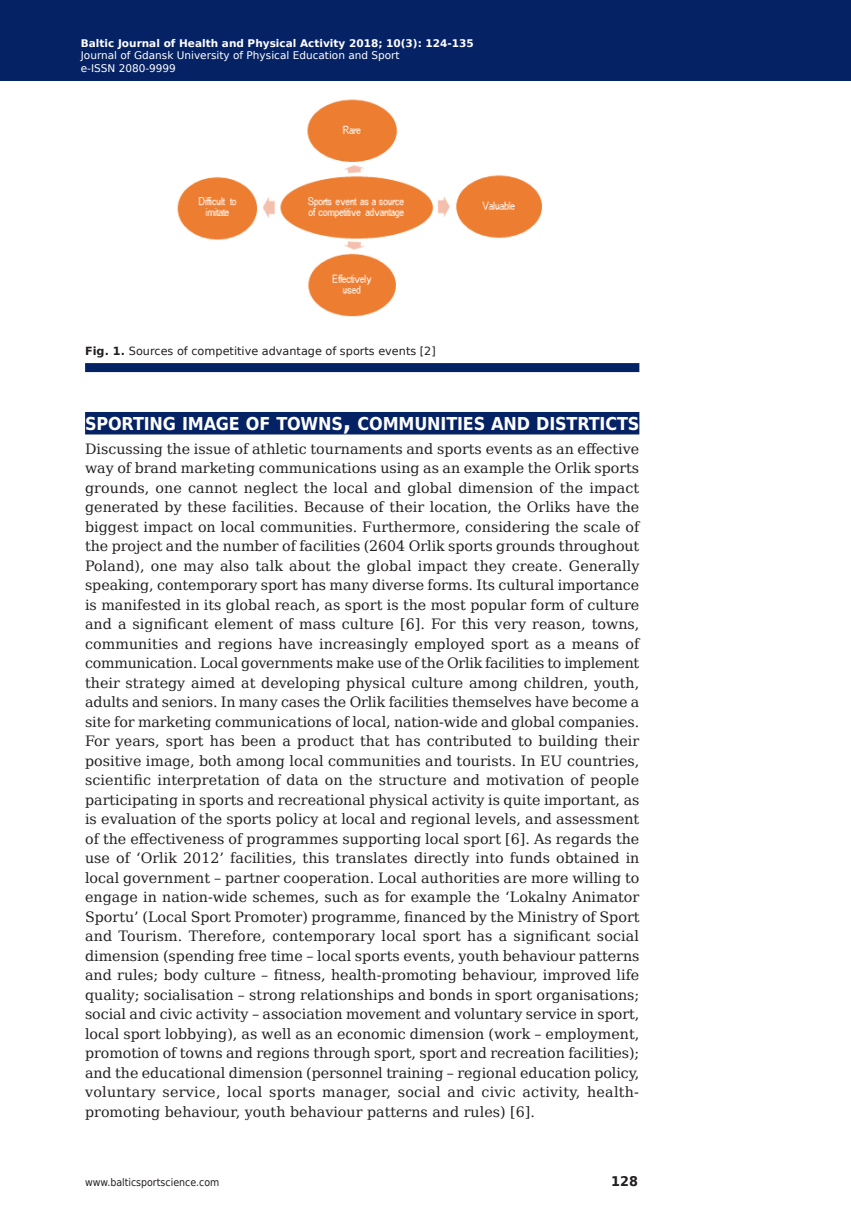
<style>
.page{position:relative;width:851px;height:1212px;background:#fff}
.page>*{position:absolute;margin:0;border:0;box-sizing:border-box;transform-origin:0 0}
.Body_Text{font:700 17.85px "DejaVu Sans Condensed";letter-spacing:-.01em;color:#fff}
.Body_Text-2{font:14.25px/19.5px "DejaVu Serif";color:#231f20;text-align:justify}
.t1{font:700 13.35px "DejaVu Sans";color:#231f20;scale:.96 1}
.Figure{font:11.25px "DejaVu Sans";color:#231f20}
.t2{font:10.5px/12.6px "DejaVu Sans";color:#fff}
.t3{font:700 10.5px "DejaVu Sans";color:#fff}
.t4{font:10.5px "DejaVu Sans Condensed";color:#231f20}
.s1{font-weight:700}
.s2{font-size:25.5px}
</style>
<div class="page">
<div style="left:0;top:0;width:850px;height:80px;background:#052265"></div>
<div style="left:85px;top:363px;width:554px;height:9px;background:#052265"></div>
<div style="left:85px;top:412px;width:554px;height:22px;background:#052265"></div>
<img style="left:177px;top:99px;width:365px;height:218px">
<p class="t3" style="left:86px;top:34px;width:358px">Baltic Journal of Health and Physical Activity 2014; 1(1): 1-4</p>
<p class="t2" style="left:86px;top:48px;width:320px">Journal of Gdansk University of Physical Education and Sport e-I SN 2080-</p>
<p class="t3" style="left:81px;top:34px;width:394px">Baltic Journal of Health and Physical Activity 2018; 10(3): 124-135</p>
<p class="t2" style="left:81px;top:49px;width:320px">Journal of Gdansk University of Physical Education and Sport</p>
<p class="t2" style="left:81px;top:62px;width:102px">e-ISSN 2080-99999</p>
<p class="Figure" style="left:85px;top:341px;width:352px"><span class="s1">Fig. 1.</span> Sources of competitive advantage of sports events [2]</p>
<p class="Body_Text" style="left:85px;top:409px;width:555px">SPORTING IMAGE OF TOWNS<span class="s2">,</span> COMMUNITIES AND DISTRTICTS</p>
<p class="Body_Text-2" style="left:85px;top:439px;width:556px">Discussing the issue of athletic tournaments and sports events as an effective way of brand marketing communications using as an example the Orlik sports grounds, one cannot neglect the local and global dimension of the impact generated by these facilities. Because of their location, the Orliks have the biggest impact on local communities. Furthermore, considering the scale of the project and the number of facilities (2604 Orlik sports grounds throughout Poland), one may also talk about the global impact they create. Generally speaking, contemporary sport has many diverse forms. Its cultural importance is manifested in its global reach, as sport is the most popular form of culture and a significant element of mass culture [6]. For this very reason, towns, communities and regions have increasingly employed sport as a means of communication. Local governments make use of the Orlik facilities to implement their strategy aimed at developing physical culture among children, youth, adults and seniors. In many cases the Orlik facilities themselves have become a site for marketing communications of local, nation-wide and global companies.<br>For years, sport has been a product that has contributed to building their positive image, both among local communities and tourists. In EU countries, scientific interpretation of data on the structure and motivation of people participating in sports and recreational physical activity is quite important, as is evaluation of the sports policy at local and regional levels, and assessment of the effectiveness of programmes supporting local sport [6]. As regards the use of ‘Orlik 2012’ facilities, this translates directly into funds obtained in local government – partner cooperation. Local authorities are more willing to engage in nation-wide schemes, such as for example the ‘Lokalny Animator Sportu’ (Local Sport Promoter) programme, financed by the Ministry of Sport and Tourism. Therefore, contemporary local sport has a significant social dimension (spending free time – local sports events, youth behaviour patterns and rules; body culture – fitness, health-promoting behaviour, improved life quality; socialisation – strong relationships and bonds in sport organisations; social and civic activity – association movement and voluntary service in sport, local sport lobbying), as well as an economic dimension (work – employment, promotion of towns and regions through sport, sport and recreation facilities); and the educational dimension (personnel training – regional education policy, voluntary service, local sports manager, social and civic activity, health&shy;promoting behaviour, youth behaviour patterns and rules) [6].</p>
<p class="t4" style="left:85px;top:1174px;width:136px">www.balticsportscience.com</p>
<p class="t1" style="left:611px;top:1170px;width:29px">128</p>
</div>
